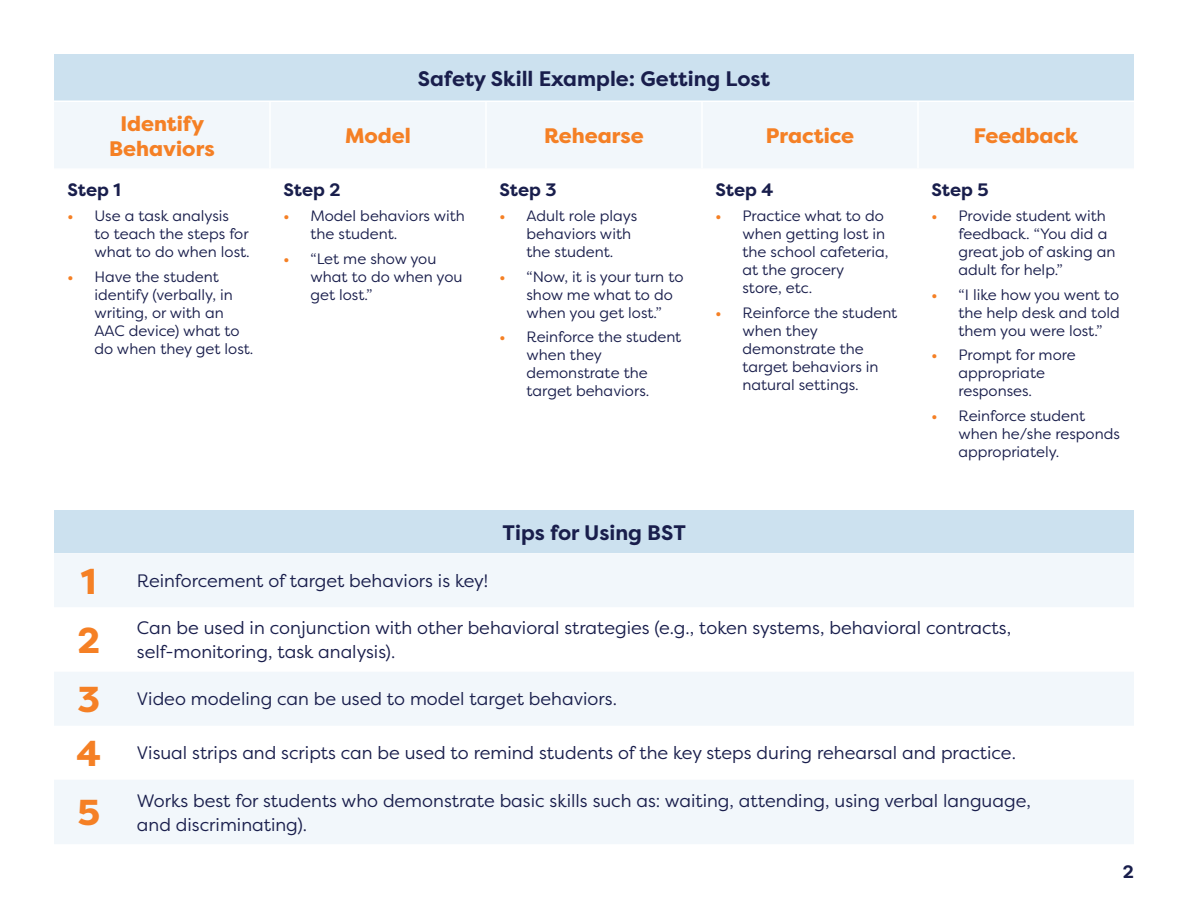
<style>
.page{position:relative;width:1188px;height:918px;background:#fff}
.page>*{position:absolute;margin:0;border:0;box-sizing:border-box;transform-origin:0 0}
.t1{font:800 36px "Filson Pro";color:#f58025}
.t2{font:800 21px/25.2px "Filson Pro";color:#f58025;text-align:center}
.t3{font:700 21px "Filson Pro";color:#191e4c}
.t4{font:18px/24px "Filson Pro";color:#191e4c}
.t5{font:700 18px "Filson Pro";color:#191e4c}
.t6{font:15px/18px "Filson Pro";color:#191e4c}
.s1{font-weight:700;color:#f58025}
</style>
<div class="page">
<div style="left:54px;top:54px;width:1080px;height:47px;background:#cce1ef"></div>
<div style="left:54px;top:102px;width:1080px;height:66px;background:#f2f7fb"></div>
<hr style="left:54px;top:100px;width:216px;height:2px;background:#fff">
<hr style="left:270px;top:100px;width:216px;height:2px;background:#fff">
<hr style="left:269px;top:102px;width:2px;height:66px;background:#fff">
<hr style="left:486px;top:100px;width:216px;height:2px;background:#fff">
<hr style="left:485px;top:102px;width:2px;height:66px;background:#fff">
<hr style="left:702px;top:100px;width:216px;height:2px;background:#fff">
<hr style="left:701px;top:102px;width:2px;height:66px;background:#fff">
<hr style="left:918px;top:100px;width:216px;height:2px;background:#fff">
<hr style="left:917px;top:102px;width:2px;height:66px;background:#fff">
<div style="left:54px;top:510px;width:1080px;height:43px;background:#cce1ef"></div>
<svg style="left:54px;top:553px;width:1080px;height:291px;fill:#f2f7fb"></svg>
<p class="t2" style="left:109px;top:111px;width:107px">Identify<br>Behaviors</p>
<p class="t5" style="left:68px;top:179px;width:55px">Step 1</p>
<p class="t6" style="left:94px;top:206px;width:157px;text-indent:-27px"><span class="s1">•</span> Use a task analysis<br>to teach the steps for what to do when lost.</p>
<p class="t6" style="left:94px;top:267px;width:160px;text-indent:-27px"><span class="s1">•</span> Have the student identify (verbally, in writing, or with an<br>AAC device) what to do when they get lost.</p>
<p class="t3" style="left:418px;top:65px;width:354px">Safety Skill Example: Getting Lost</p>
<p class="t2" style="left:345px;top:124px;width:67px">Model</p>
<p class="t2" style="left:544px;top:124px;width:101px">Rehearse</p>
<p class="t2" style="left:766px;top:124px;width:90px">Practice</p>
<p class="t2" style="left:974px;top:124px;width:106px">Feedback</p>
<p class="t5" style="left:284px;top:179px;width:59px">Step 2</p>
<p class="t6" style="left:310px;top:206px;width:156px;text-indent:-27px"><span class="s1">•</span> Model behaviors with the student.</p>
<p class="t6" style="left:310px;top:249px;width:153px;text-indent:-27px"><span class="s1">•</span> “Let me show you what to do when you get lost.”</p>
<p class="t5" style="left:500px;top:179px;width:59px">Step 3</p>
<p class="t6" style="left:526px;top:206px;width:112px;text-indent:-27px"><span class="s1">•</span> Adult role plays behaviors with the student.</p>
<p class="t6" style="left:526px;top:267px;width:159px;text-indent:-27px"><span class="s1">•</span> “Now, it is your turn to show me what to do when you get lost.”</p>
<p class="t6" style="left:526px;top:328px;width:156px;text-indent:-27px"><span class="s1">•</span> Reinforce the student when they demonstrate the target behaviors.</p>
<p class="t5" style="left:716px;top:179px;width:59px">Step 4</p>
<p class="t6" style="left:742px;top:206px;width:148px;text-indent:-27px"><span class="s1">•</span> Practice what to do when getting lost in the school cafeteria, at the grocery<br>store, etc.</p>
<p class="t6" style="left:742px;top:303px;width:156px;text-indent:-27px"><span class="s1">•</span> Reinforce the student when they demonstrate the target behaviors in natural settings.</p>
<p class="t3" style="left:503px;top:519px;width:185px">Tips for Using BST</p>
<p class="t5" style="left:932px;top:179px;width:59px">Step 5</p>
<p class="t6" style="left:958px;top:206px;width:159px;text-indent:-27px"><span class="s1">•</span> Provide student with feedback. “You did a great job of asking an adult for help.”</p>
<p class="t6" style="left:958px;top:285px;width:163px;text-align:justify;text-indent:-27px"><span class="s1">•</span> “I like how you went to the help desk and told them you were lost.”</p>
<p class="t6" style="left:958px;top:346px;width:119px;text-indent:-27px"><span class="s1">•</span> Prompt for more appropriate responses.</p>
<p class="t6" style="left:958px;top:407px;width:163px;text-indent:-27px"><span class="s1">•</span> Reinforce student when he/she responds appropriately.</p>
<p class="t1" style="left:81px;top:559px;width:17px">1</p>
<p class="t4" style="left:137px;top:568px;width:353px">Reinforcement of target behaviors is key!</p>
<p class="t1" style="left:77px;top:618px;width:24px">2</p>
<p class="t4" style="left:137px;top:615px;width:876px">Can be used in conjunction with other behavioral strategies (e.g., token systems, behavioral contracts, self-monitoring, task analysis).</p>
<p class="t1" style="left:77px;top:677px;width:24px">3</p>
<p class="t4" style="left:137px;top:687px;width:482px">Video modeling can be used to model target behaviors.</p>
<p class="t1" style="left:77px;top:731px;width:26px">4</p>
<p class="t4" style="left:137px;top:741px;width:880px">Visual strips and scripts can be used to remind students of the key steps during rehearsal and practice.</p>
<p class="t1" style="left:77px;top:790px;width:24px">5</p>
<p class="t4" style="left:137px;top:788px;width:895px">Works best for students who demonstrate basic skills such as: waiting, attending, using verbal language, and discriminating).</p>
<p class="t5" style="left:1123px;top:860px;width:13px">2</p>
</div>
